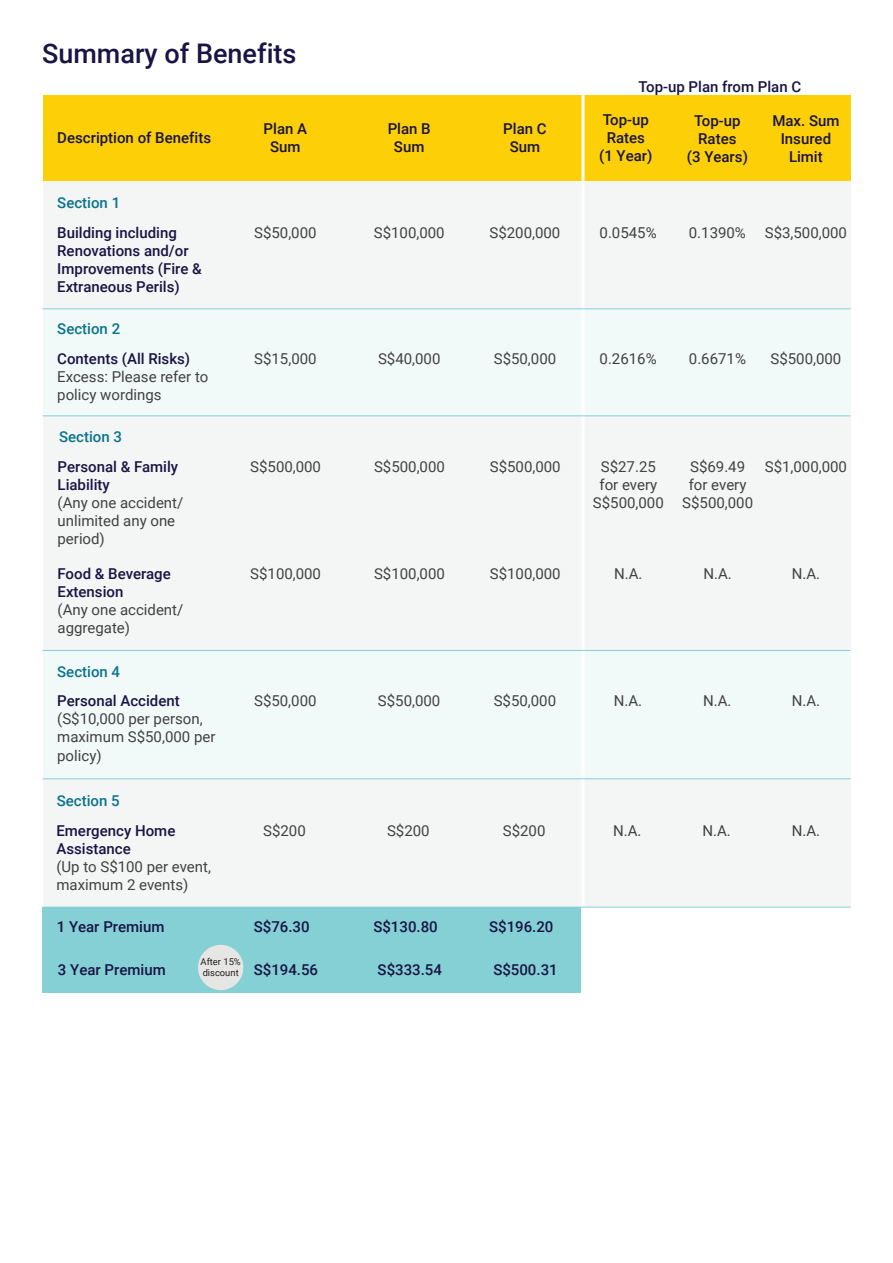
<style>
.page{position:relative;width:893px;height:1263px;background:#fff}
.page>*{position:absolute;margin:0;border:0;box-sizing:border-box;transform-origin:0 0}
.t1{font:500 27px "Roboto";color:#191445}
.t2{font:15px/18px "Roboto";color:#414141}
.t3{font:500 15px/18px "Roboto";color:#191445;text-align:center}
.t4{font:500 15px "Roboto";color:#09748b}
.t5{font:9.3px/11.2px "Roboto";color:#231f20}
</style>
<div class="page">
<div style="left:43px;top:416px;width:807px;height:234px;background:#f4f5f5"></div>
<div style="left:43px;top:309px;width:807px;height:106px;background:#f2f9f9"></div>
<div style="left:43px;top:779px;width:807px;height:128px;background:#f4f5f5"></div>
<div style="left:43px;top:96px;width:807px;height:85px;background:#fccf07"></div>
<div style="left:43px;top:181px;width:807px;height:127px;background:#f4f5f5"></div>
<div style="left:43px;top:651px;width:807px;height:127px;background:#f2f9f9"></div>
<div style="left:43px;top:907px;width:538px;height:43px;background:#84d0d5"></div>
<div style="left:43px;top:950px;width:538px;height:42px;background:#84d0d5"></div>
<hr style="left:581px;top:93px;width:3px;height:1035px;background:#fff">
<div style="left:198px;top:945px;width:45px;height:45px;background:#e6e6e5;border-radius:50%"></div>
<hr style="left:43px;top:308px;width:807px;height:1px;background:#84d0d5">
<hr style="left:43px;top:415px;width:807px;height:1px;background:#84d0d5">
<hr style="left:43px;top:650px;width:807px;height:1px;background:#84d0d5">
<hr style="left:43px;top:778px;width:807px;height:1px;background:#84d0d5">
<hr style="left:43px;top:907px;width:807px;height:1px;background:#84d0d5">
<h1 class="t1" style="left:42px;top:35px;width:256px">Summary of Benefits</h1>
<p class="t3" style="left:639px;top:77px;width:164px">Top-up Plan from Plan C</p>
<p class="t3" style="left:57px;top:128px;width:155px">Description of Benefits</p>
<p class="t3" style="left:264px;top:119px;width:45px">Plan A<br>Sum</p>
<p class="t3" style="left:388px;top:119px;width:45px">Plan B<br>Sum</p>
<p class="t3" style="left:599px;top:110px;width:55px">Top-up<br>Rates (1 Year)</p>
<p class="t3" style="left:687px;top:111px;width:63px">Top-up<br>Rates<br>(3 Years)</p>
<p class="t3" style="left:772px;top:111px;width:69px">Max. Sum<br>Insured<br>Limit</p>
<p class="t3" style="left:503px;top:119px;width:45px">Plan C<br>Sum</p>
<p class="t4" style="left:57px;top:192px;width:64px">Section 1</p>
<p class="t3" style="left:57px;top:223px;width:146px;text-align:left">Building including<br>Renovations and/or<br>Improvements (Fire &amp;<br>Extraneous Perils)</p>
<p class="t2" style="left:254px;top:223px;width:64px">S$50,000</p>
<p class="t2" style="left:374px;top:223px;width:72px">S$100,000</p>
<p class="t2" style="left:490px;top:223px;width:72px">S$200,000</p>
<p class="t2" style="left:600px;top:223px;width:59px">0.0545%</p>
<p class="t2" style="left:689px;top:223px;width:59px">0.1390%</p>
<p class="t2" style="left:765px;top:223px;width:84px">S$3,500,000</p>
<p class="t4" style="left:57px;top:319px;width:64px">Section 2</p>
<p class="t3" style="left:57px;top:349px;width:134px">Contents (All Risks)</p>
<p class="t2" style="left:57px;top:367px;width:152px">Excess: Please refer to policy wordings</p>
<p class="t2" style="left:254px;top:349px;width:64px">S$15,000</p>
<p class="t2" style="left:378px;top:349px;width:64px">S$40,000</p>
<p class="t2" style="left:494px;top:349px;width:64px">S$50,000</p>
<p class="t2" style="left:600px;top:349px;width:59px">0.2616%</p>
<p class="t2" style="left:689px;top:349px;width:59px">0.6671%</p>
<p class="t2" style="left:770px;top:349px;width:72px">S$500,000</p>
<p class="t4" style="left:59px;top:426px;width:64px">Section 3</p>
<p class="t3" style="left:58px;top:457px;width:122px;text-align:left">Personal &amp; Family<br>Liability</p>
<p class="t2" style="left:58px;top:493px;width:127px">(Any one accident/ unlimited any one period)</p>
<p class="t3" style="left:58px;top:564px;width:115px;text-align:left">Food &amp; Beverage<br>Extension</p>
<p class="t2" style="left:58px;top:600px;width:127px">(Any one accident/ aggregate)</p>
<p class="t4" style="left:57px;top:661px;width:64px">Section 4</p>
<p class="t3" style="left:57px;top:692px;width:124px">Personal Accident</p>
<p class="t2" style="left:57px;top:710px;width:160px">(S$10,000 per person, maximum S$50,000 per policy)</p>
<p class="t4" style="left:57px;top:790px;width:64px">Section 5</p>
<p class="t3" style="left:56px;top:821px;width:120px;text-align:left">Emergency Home<br>Assistance</p>
<p class="t2" style="left:56px;top:857px;width:156px">(Up to S$100 per event, maximum 2 events)</p>
<p class="t2" style="left:250px;top:457px;width:72px">S$500,000</p>
<p class="t2" style="left:374px;top:457px;width:72px">S$500,000</p>
<p class="t2" style="left:593px;top:457px;width:72px;text-align:center">S$27.25 for every<br>S$500,000</p>
<p class="t2" style="left:682px;top:457px;width:72px;text-align:center">S$69.49 for every<br>S$500,000</p>
<p class="t2" style="left:490px;top:457px;width:72px">S$500,000</p>
<p class="t2" style="left:765px;top:457px;width:84px">S$1,000,000</p>
<p class="t2" style="left:250px;top:564px;width:72px">S$100,000</p>
<p class="t2" style="left:374px;top:564px;width:72px">S$100,000</p>
<p class="t2" style="left:490px;top:564px;width:72px">S$100,000</p>
<p class="t2" style="left:614px;top:564px;width:30px">N.A.</p>
<p class="t2" style="left:703px;top:564px;width:30px">N.A.</p>
<p class="t2" style="left:792px;top:564px;width:30px">N.A.</p>
<p class="t2" style="left:254px;top:692px;width:64px">S$50,000</p>
<p class="t2" style="left:378px;top:692px;width:64px">S$50,000</p>
<p class="t2" style="left:494px;top:692px;width:64px">S$50,000</p>
<p class="t2" style="left:614px;top:692px;width:30px">N.A.</p>
<p class="t2" style="left:703px;top:692px;width:30px">N.A.</p>
<p class="t2" style="left:792px;top:692px;width:30px">N.A.</p>
<p class="t2" style="left:263px;top:821px;width:44px">S$200</p>
<p class="t2" style="left:387px;top:821px;width:44px">S$200</p>
<p class="t2" style="left:503px;top:821px;width:44px">S$200</p>
<p class="t2" style="left:613px;top:821px;width:30px">N.A.</p>
<p class="t2" style="left:702px;top:821px;width:30px">N.A.</p>
<p class="t2" style="left:792px;top:821px;width:30px">N.A.</p>
<p class="t3" style="left:57px;top:917px;width:109px">1 Year Premium</p>
<p class="t3" style="left:254px;top:917px;width:57px">S$76.30</p>
<p class="t3" style="left:373px;top:917px;width:66px">S$130.80</p>
<p class="t3" style="left:489px;top:917px;width:66px">S$196.20</p>
<p class="t3" style="left:58px;top:960px;width:109px">3 Year Premium</p>
<p class="t3" style="left:254px;top:960px;width:66px">S$194.56</p>
<p class="t3" style="left:378px;top:960px;width:66px">S$333.54</p>
<p class="t3" style="left:493px;top:960px;width:66px">S$500.31</p>
<p class="t5" style="left:201px;top:955px;width:42px">After 15% discount</p>
</div>
